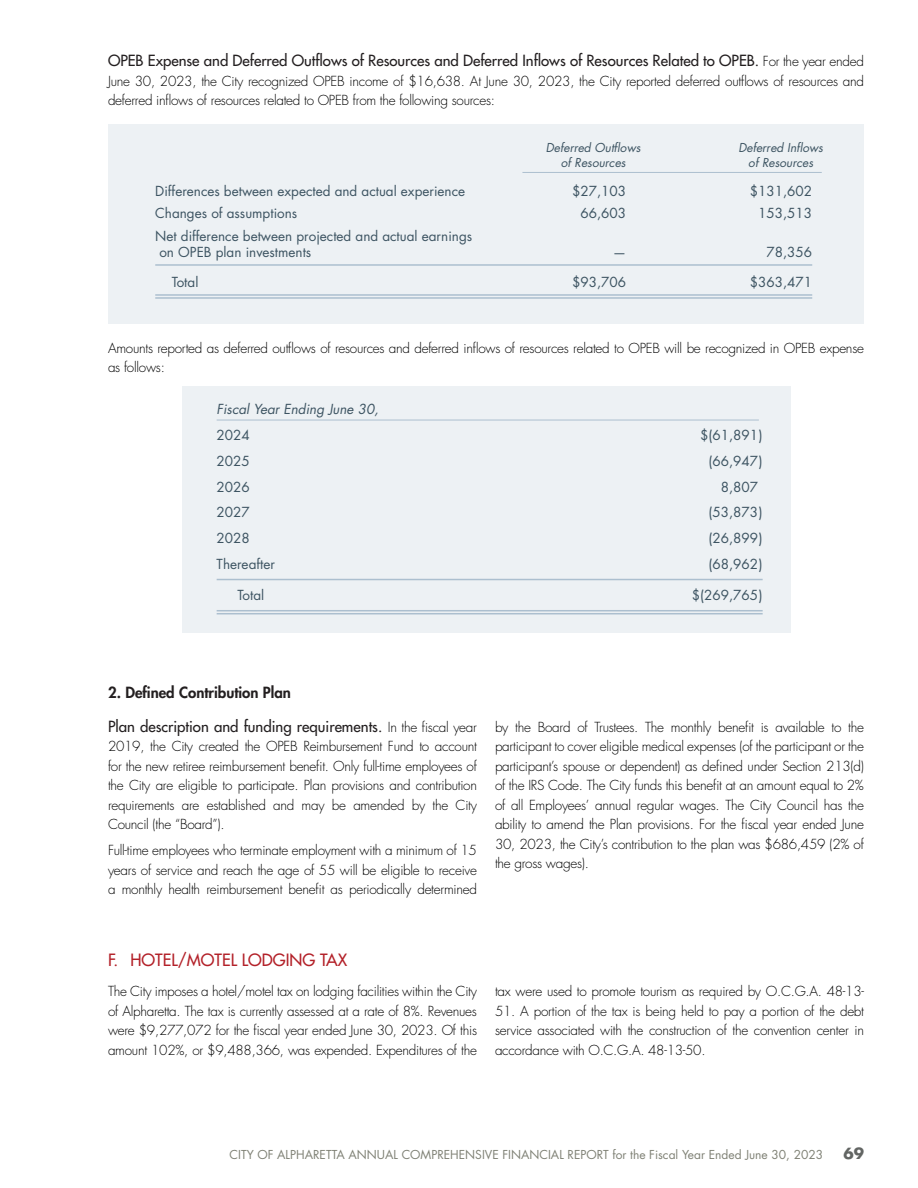
<style>
.page{position:relative;width:918px;height:1188px;background:#fff}
.page>*{position:absolute;margin:0;border:0;box-sizing:border-box;transform-origin:0 0}
.t1{font:500 16.5px "Futura Std";color:#b32129}
.t2{font:500 15px "Futura Std";color:#231f20}
.t3{font:800 15px "Futura Std";color:#231f20}
.t4{font:700 15px "Futura Std";color:#626563}
.t5{font:300 13.5px/19.5px "Futura Std";letter-spacing:-.02em;color:#000;text-align:justify}
.t6{font:13.5px/15.8px "Futura Std";color:#3d5462}
.t7{font:italic 13.5px "Futura Std";color:#3d5462}
.t8{font:12px "Futura Std";color:#7f8175}
.t9{font:italic 12px "Futura Std";color:#3d5462}
.s1{font-weight:300;font-size:13.5px;color:#000}
</style>
<div class="page">
<div style="left:183px;top:386px;width:608px;height:246px;background:#edf1f4"></div>
<div style="left:108px;top:124px;width:756px;height:200px;background:#edf1f4"></div>
<hr style="left:522px;top:172px;width:300px;height:1px;background:#acbfcf">
<hr style="left:155px;top:264px;width:657px;height:2px;background:#acbfcf">
<hr style="left:155px;top:294px;width:657px;height:2px;background:#acbfcf">
<hr style="left:155px;top:297px;width:657px;height:2px;background:#acbfcf">
<hr style="left:217px;top:420px;width:542px;height:1px;background:#acbfcf">
<hr style="left:217px;top:579px;width:546px;height:1px;background:#acbfcf">
<hr style="left:217px;top:610px;width:546px;height:1px;background:#acbfcf">
<hr style="left:217px;top:613px;width:546px;height:1px;background:#acbfcf">
<p class="t2" style="left:108px;top:51px;width:757px">OPEB Expense and Deferred Outflows of Resources and Deferred Inflows of Resources Related to OPEB. <span class="s1">For the year ended</span></p>
<p class="t5" style="left:108px;top:72px;width:758px">June 30, 2023, the City recognized OPEB income of $16,638. At June 30, 2023, the City reported deferred outflows of resources and deferred inflows of resources related to OPEB from the following sources:</p>
<p class="t9" style="left:546px;top:140px;width:96px">Deferred Outflows</p>
<p class="t9" style="left:738px;top:140px;width:86px">Deferred Inflows</p>
<p class="t9" style="left:561px;top:155px;width:66px">of Resources</p>
<p class="t9" style="left:748px;top:155px;width:66px">of Resources</p>
<p class="t6" style="left:155px;top:183px;width:311px">Differences between expected and actual experience</p>
<p class="t6" style="left:572px;top:183px;width:56px">$27,103</p>
<p class="t6" style="left:750px;top:183px;width:64px">$131,602</p>
<p class="t6" style="left:155px;top:206px;width:144px">Changes of assumptions</p>
<p class="t6" style="left:581px;top:206px;width:47px">66,603</p>
<p class="t6" style="left:758px;top:206px;width:56px">153,513</p>
<p class="t6" style="left:159px;top:228px;width:314px;text-indent:-4px">Net difference between projected and actual earnings on OPEB plan investments</p>
<p class="t6" style="left:613px;top:244px;width:15px">—</p>
<p class="t6" style="left:767px;top:244px;width:47px">78,356</p>
<p class="t6" style="left:172px;top:274px;width:28px">Total</p>
<p class="t6" style="left:572px;top:274px;width:56px">$93,706</p>
<p class="t6" style="left:750px;top:274px;width:64px">$363,471</p>
<p class="t5" style="left:108px;top:338px;width:758px">Amounts reported as deferred outflows of resources and deferred inflows of resources related to OPEB will be recognized in OPEB expense as follows:</p>
<p class="t7" style="left:217px;top:401px;width:163px">Fiscal Year Ending June 30,</p>
<p class="t6" style="left:217px;top:427px;width:35px">2024</p>
<p class="t6" style="left:700px;top:427px;width:64px">$(61,891)</p>
<p class="t6" style="left:217px;top:453px;width:35px">2025</p>
<p class="t6" style="left:709px;top:453px;width:56px">(66,947)</p>
<p class="t6" style="left:217px;top:479px;width:35px">2026</p>
<p class="t6" style="left:721px;top:479px;width:39px">8,807</p>
<p class="t6" style="left:217px;top:505px;width:35px">2027</p>
<p class="t6" style="left:709px;top:505px;width:56px">(53,873)</p>
<p class="t6" style="left:217px;top:531px;width:35px">2028</p>
<p class="t6" style="left:709px;top:531px;width:56px">(26,899)</p>
<p class="t6" style="left:217px;top:556px;width:60px">Thereafter</p>
<p class="t6" style="left:709px;top:556px;width:56px">(68,962)</p>
<p class="t6" style="left:238px;top:588px;width:28px">Total</p>
<p class="t6" style="left:692px;top:588px;width:72px">$(269,765)</p>
<p class="t3" style="left:108px;top:683px;width:185px">2. Defined Contribution Plan</p>
<p class="t2" style="left:108px;top:717px;width:370px">Plan description and funding requirements. <span class="s1">In the fiscal year</span></p>
<p class="t5" style="left:108px;top:737px;width:371px">2019, the City created the OPEB Reimbursement Fund to account for the new retiree reimbursement benefit. Only full-time employees of the City are eligible to participate. Plan provisions and contribution requirements are established and may be amended by the City Council (the “Board”).</p>
<p class="t5" style="left:108px;top:841px;width:371px">Full-time employees who terminate employment with a minimum of 15 years of service and reach the age of 55 will be eligible to receive a monthly health reimbursement benefit as periodically determined</p>
<p class="t5" style="left:495px;top:718px;width:371px">by the Board of Trustees. The monthly benefit is available to the participant to cover eligible medical expenses (of the participant or the participant’s spouse or dependent) as defined under Section 213(d) of the IRS Code. The City funds this benefit at an amount equal to 2% of all Employees’ annual regular wages. The City Council has the ability to amend the Plan provisions. For the fiscal year ended June 30, 2023, the City’s contribution to the plan was $686,459 (2% of the gross wages).</p>
<p class="t1" style="left:108px;top:950px;width:241px">F. HOTEL/MOTEL LODGING TAX</p>
<p class="t5" style="left:108px;top:982px;width:371px">The City imposes a hotel/motel tax on lodging facilities within the City of Alpharetta. The tax is currently assessed at a rate of 8%. Revenues were $9,277,072 for the fiscal year ended June 30, 2023. Of this amount 102%, or $9,488,366, was expended. Expenditures of the</p>
<p class="t5" style="left:495px;top:982px;width:371px">tax were used to promote tourism as required by O.C.G.A. 48-13-</p>
<p class="t5" style="left:495px;top:1002px;width:371px">51. A portion of the tax is being held to pay a portion of the debt service associated with the construction of the convention center in accordance with O.C.G.A. 48-13-50.</p>
<p class="t8" style="left:230px;top:1147px;width:595px">CITY OF ALPHARETTA ANNUAL COMPREHENSIVE FINANCIAL REPORT for the Fiscal Year Ended June 30, 2023</p>
<p class="t4" style="left:843px;top:1144px;width:22px">69</p>
</div>
